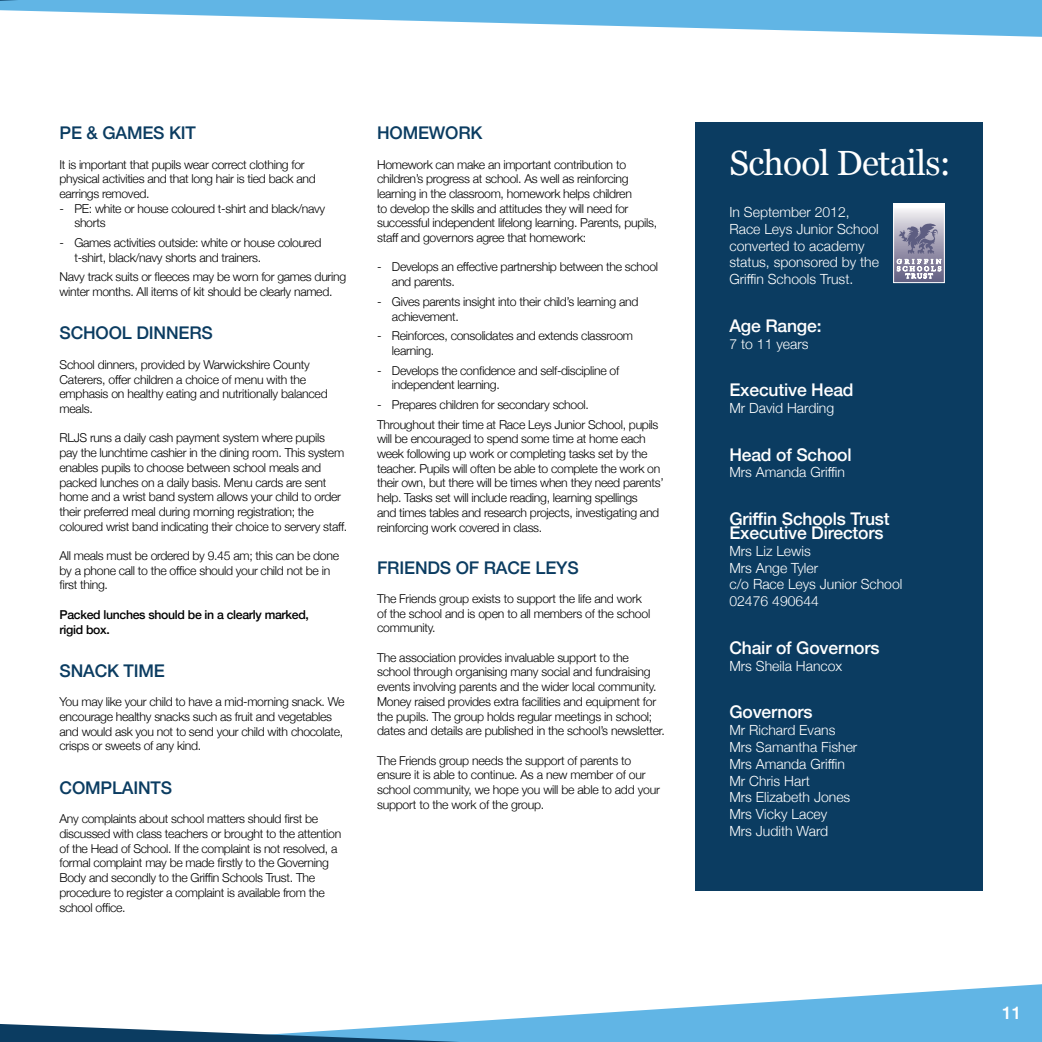
<style>
.page{position:relative;width:1042px;height:1042px;background:#fff}
.page>*{position:absolute;margin:0;border:0;box-sizing:border-box;transform-origin:0 0}
.t1{font:35px "Georgia";letter-spacing:-.02em;color:#fff}
.t2{font:500 17.5px/14px "Helvetica Neue";letter-spacing:-.01em;color:#fff}
.t3{font:500 17.5px "Helvetica Neue";letter-spacing:-.01em;color:#0b3c61}
.t4{font:300 14px/16.8px "Helvetica Neue";color:#fff}
.t5{font:300 12.25px/14.7px "Helvetica Neue";letter-spacing:-.025em;color:#000}
.t6{font:500 12.25px/14.7px "Helvetica Neue";letter-spacing:-.025em;color:#000}
</style>
<div class="page">
<div style="left:694px;top:122px;width:288px;height:768px;background:#0b3c61"></div>
<svg style="left:432px;top:984px;width:610px;height:58px;fill:#61b5e5"></svg>
<svg style="left:0;top:1024px;width:459px;height:18px"></svg>
<svg style="left:0;top:0;width:1042px;height:37px"></svg>
<svg style="left:895px;top:205px;width:48px;height:76px"></svg>
<div style="left:893px;top:203px;width:52px;height:80px;border:1px solid #fff"></div>
<svg style="left:897px;top:222px;width:44px;height:56px;background:#9b98af"></svg>
<h2 class="t3" style="left:60px;top:119px;width:138px">PE &amp; GAMES KIT</h2>
<p class="t5" style="left:60px;top:156px;width:258px">It is important that pupils wear correct clothing for physical activities and that long hair is tied back and earrings removed.</p>
<p class="t5" style="left:74px;top:200px;width:252px;text-indent:-15px">- PE: white or house coloured t-shirt and black/navy shorts</p>
<p class="t5" style="left:74px;top:234px;width:248px;text-indent:-15px">- Games activities outside: white or house coloured t-shirt, black/navy shorts and trainers.</p>
<p class="t5" style="left:60px;top:269px;width:288px">Navy track suits or fleeces may be worn for games during winter months. All items of kit should be clearly named.</p>
<h2 class="t3" style="left:60px;top:319px;width:155px">SCHOOL DINNERS</h2>
<p class="t5" style="left:60px;top:356px;width:270px">School dinners, provided by Warwickshire County Caterers, offer children a choice of menu with the emphasis on healthy eating and nutritionally balanced meals.</p>
<p class="t5" style="left:60px;top:430px;width:289px">RLJS runs a daily cash payment system where pupils<br>pay the lunchtime cashier in the dining room. This system enables pupils to choose between school meals and packed lunches on a daily basis. Menu cards are sent home and a wrist band system allows your child to order their preferred meal during morning registration; the coloured wrist band indicating their choice to servery staff.</p>
<p class="t5" style="left:60px;top:547px;width:281px">All meals must be ordered by 9.45 am; this can be done by a phone call to the office should your child not be in first thing.</p>
<p class="t6" style="left:60px;top:606px;width:251px">Packed lunches should be in a clearly marked, rigid box.</p>
<h2 class="t3" style="left:60px;top:657px;width:107px">SNACK TIME</h2>
<p class="t5" style="left:60px;top:694px;width:287px">You may like your child to have a mid-morning snack. We encourage healthy snacks such as fruit and vegetables and would ask you not to send your child with chocolate, crisps or sweets of any kind.</p>
<h2 class="t3" style="left:60px;top:773px;width:114px">COMPLAINTS</h2>
<p class="t5" style="left:60px;top:810px;width:283px">Any complaints about school matters should first be discussed with class teachers or brought to the attention of the Head of School. If the complaint is not resolved, a formal complaint may be made firstly to the Governing Body and secondly to the Griffin Schools Trust. The procedure to register a complaint is available from the school office.</p>
<h2 class="t3" style="left:377px;top:119px;width:107px">HOMEWORK</h2>
<p class="t5" style="left:377px;top:156px;width:281px">Homework can make an important contribution to children’s progress at school. As well as reinforcing learning in the classroom, homework helps children<br>to develop the skills and attitudes they will need for successful independent lifelong learning. Parents, pupils, staff and governors agree that homework:</p>
<p class="t5" style="left:392px;top:259px;width:268px;text-indent:-15px">- Develops an effective partnership between the school and parents.</p>
<p class="t5" style="left:392px;top:293px;width:248px;text-indent:-15px">- Gives parents insight into their child’s learning and achievement.</p>
<p class="t5" style="left:392px;top:327px;width:243px;text-indent:-15px">- Reinforces, consolidates and extends classroom learning.</p>
<p class="t5" style="left:392px;top:362px;width:229px;text-indent:-15px">- Develops the confidence and self-discipline of independent learning.</p>
<p class="t5" style="left:377px;top:394px;width:283px;line-height:19.6px">- Prepares children for secondary school.<br>Throughout their time at Race Leys Junior School, pupils</p>
<p class="t5" style="left:377px;top:431px;width:288px">will be encouraged to spend some time at home each week following up work or completing tasks set by the teacher. Pupils will often be able to complete the work on their own, but there will be times when they need parents’ help. Tasks set will include reading, learning spellings<br>and times tables and research projects, investigating and reinforcing work covered in class.</p>
<h2 class="t3" style="left:377px;top:553px;width:203px">FRIENDS OF RACE LEYS</h2>
<p class="t5" style="left:377px;top:590px;width:275px">The Friends group exists to support the life and work of the school and is open to all members of the school community.</p>
<p class="t5" style="left:377px;top:649px;width:289px">The association provides invaluable support to the school through organising many social and fundraising events involving parents and the wider local community.<br>Money raised provides extra facilities and equipment for the pupils. The group holds regular meetings in school; dates and details are published in the school’s newsletter.</p>
<p class="t5" style="left:377px;top:752px;width:284px">The Friends group needs the support of parents to ensure it is able to continue. As a new member of our school community, we hope you will be able to add your support to the work of the group.</p>
<h1 class="t1" style="left:729px;top:138px;width:223px">School Details:</h1>
<p class="t4" style="left:729px;top:203px;width:151px">In September 2012,<br>Race Leys Junior School converted to academy status, sponsored by the<br>Griffin Schools Trust.</p>
<h2 class="t2" style="left:729px;top:317px;width:94px">Age Range:</h2>
<p class="t4" style="left:729px;top:334px;width:81px">7 to 11 years</p>
<h2 class="t2" style="left:729px;top:381px;width:126px">Executive Head</h2>
<p class="t4" style="left:729px;top:399px;width:106px">Mr David Harding</p>
<h2 class="t2" style="left:729px;top:446px;width:124px">Head of School</h2>
<p class="t4" style="left:729px;top:463px;width:117px">Mrs Amanda Griffin</p>
<h2 class="t2" style="left:729px;top:510px;width:162px">Griffin Schools Trust<br>Executive Directors</h2>
<p class="t4" style="left:729px;top:541px;width:174px">Mrs Liz Lewis<br>Mrs Ange Tyler<br>c/o Race Leys Junior School<br>02476 490644</p>
<h2 class="t2" style="left:729px;top:639px;width:152px">Chair of Governors</h2>
<p class="t4" style="left:729px;top:656px;width:114px">Mrs Sheila Hancox</p>
<h2 class="t2" style="left:729px;top:703px;width:85px">Governors</h2>
<p class="t4" style="left:729px;top:721px;width:129px">Mr Richard Evans<br>Mrs Samantha Fisher<br>Mrs Amanda Griffin<br>Mr Chris Hart<br>Mrs Elizabeth Jones<br>Mrs Vicky Lacey<br>Mrs Judith Ward</p>
<h2 class="t2" style="left:1002px;top:1004px;width:21px">11</h2>
</div>
